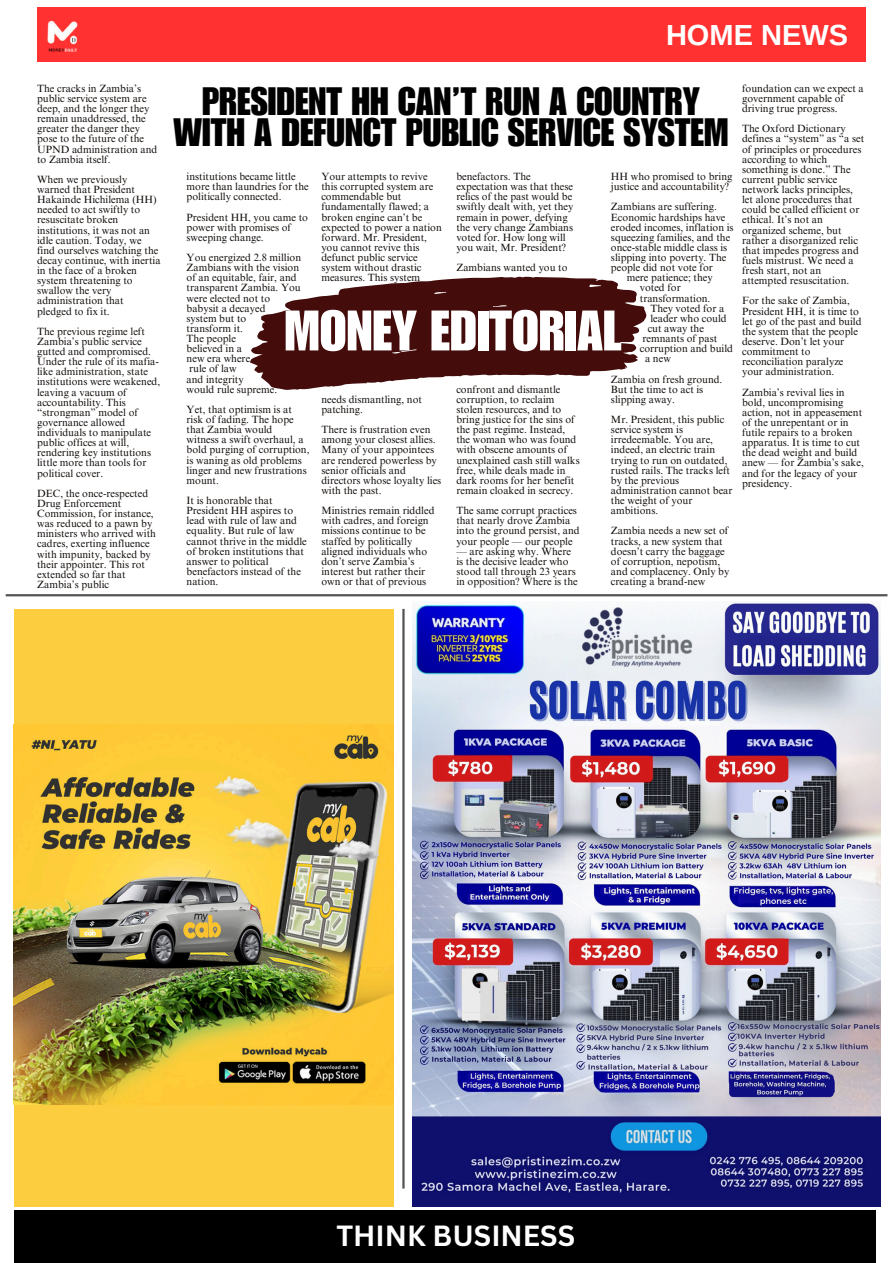
<style>
.page{position:relative;width:893px;height:1263px;background:#fff}
.page>*{position:absolute;margin:0;border:0;box-sizing:border-box;transform-origin:0 0}
.t1{font:55.8px "Impact LT Std";color:#fff}
.t2{font:38.55px/31.5px "Impact LT Std";color:#000;text-align:center}
.t3{font:700 29.03px "Arimo";color:#fff}
.t4{font:700 28.42px "Canva Sans";color:#fff}
.t5{font:10.5px/10.1px "Times NRMT Pro";color:#130e0b}
</style>
<div class="page">
<div style="left:14px;top:1211px;width:862px;height:52px;background:#000"></div>
<div style="left:37px;top:8px;width:828px;height:54px;background:#ff3131"></div>
<img style="left:47px;top:20px;width:31px;height:32px">
<svg style="left:250px;top:276px;width:396px;height:114px;fill:#440d0c"></svg>
<hr style="left:6px;top:594px;width:881px;height:2px;background:#545454">
<img style="left:413px;top:601px;width:467px;height:606px">
<hr style="left:402px;top:609px;width:2px;height:579px;background:#545454">
<div style="left:14px;top:609px;width:380px;height:597px;background:#fccd3e"></div>
<img style="left:14px;top:725px;width:380px;height:379px">
<p class="t3" style="left:666px;top:19px;width:184px">HOME NEWS</p>
<p class="t5" style="left:37px;top:84px;width:122px">The cracks in Zambia’s public service system are deep, and the longer they remain unaddressed, the greater the danger they pose to the future of the<br>UPND administration and to Zambia itself.</p>
<p class="t5" style="left:37px;top:176px;width:125px">When we previously warned that President<br>Hakainde Hichilema (HH) needed to act swiftly to resuscitate broken institutions, it was not an idle caution. Today, we find ourselves watching the decay continue, with inertia in the face of a broken system threatening to swallow the very administration that pledged to fix it.</p>
<p class="t5" style="left:37px;top:327px;width:125px">The previous regime left<br>Zambia’s public service gutted and compromised.<br>Under the rule of its mafia&shy;like administration, state institutions were weakened, leaving a vacuum of accountability. This “strongman” model of governance allowed individuals to manipulate public offices at will, rendering key institutions little more than tools for political cover.</p>
<p class="t5" style="left:37px;top:489px;width:120px">DEC, the once-respected<br>Drug Enforcement<br>Commission, for instance, was reduced to a pawn by ministers who arrived with cadres, exerting influence with impunity, backed by their appointer. This rot extended so far that<br>Zambia’s public</p>
<p class="t2" style="left:174px;top:91px;width:556px">PRESIDENT HH CAN’T RUN A COUNTRY<br>WITH A DEFUNCT PUBLIC SERVICE SYSTEM</p>
<p class="t5" style="left:187px;top:173px;width:124px">institutions became little more than laundries for the politically connected.</p>
<p class="t5" style="left:187px;top:213px;width:123px">President HH, you came to power with promises of sweeping change.</p>
<p class="t5" style="left:187px;top:254px;width:116px">You energized 2.8 million<br>Zambians with the vision of an equitable, fair, and transparent Zambia. You were elected not to</p>
<p class="t5" style="left:187px;top:304px;width:80px">babysit a decayed</p>
<p class="t5" style="left:187px;top:314px;width:61px">system but to</p>
<p class="t5" style="left:187px;top:325px;width:58px">transform it.</p>
<p class="t5" style="left:187px;top:335px;width:51px">The people</p>
<p class="t5" style="left:187px;top:345px;width:57px">believed in a</p>
<p class="t5" style="left:187px;top:355px;width:65px">new era where</p>
<p class="t5" style="left:189px;top:365px;width:49px">rule of law</p>
<p class="t5" style="left:187px;top:375px;width:59px">and integrity</p>
<p class="t5" style="left:187px;top:385px;width:92px">would rule supreme.</p>
<p class="t5" style="left:187px;top:406px;width:109px">Yet, that optimism is at risk of fading. The hope that Zambia would</p>
<p class="t5" style="left:187px;top:436px;width:124px">witness a swift overhaul, a bold purging of corruption, is waning as old problems linger and new frustrations mount.</p>
<p class="t5" style="left:187px;top:497px;width:122px">It is honorable that<br>President HH aspires to lead with rule of law and equality. But rule of law cannot thrive in the middle of broken institutions that answer to political benefactors instead of the nation.</p>
<p class="t5" style="left:321px;top:173px;width:122px">Your attempts to revive this corrupted system are commendable but fundamentally flawed; a broken engine can’t be expected to power a nation forward. Mr. President, you cannot revive this</p>
<p class="t5" style="left:321px;top:254px;width:102px">defunct public service system without drastic measures. This system</p>
<p class="t5" style="left:611px;top:173px;width:123px">HH who promised to bring justice and accountability?</p>
<p class="t5" style="left:611px;top:203px;width:124px">Zambians are suffering.<br>Economic hardships have eroded incomes, inflation is squeezing families, and the once-stable middle class is slipping into poverty. The people did not vote for</p>
<p class="t5" style="left:626px;top:274px;width:88px">mere patience; they</p>
<p class="t5" style="left:640px;top:284px;width:42px">voted for</p>
<p class="t5" style="left:640px;top:294px;width:72px">transformation.</p>
<p class="t5" style="left:650px;top:304px;width:76px">They voted for a</p>
<p class="t5" style="left:650px;top:314px;width:78px">leader who could</p>
<p class="t5" style="left:647px;top:325px;width:58px">cut away the</p>
<p class="t5" style="left:642px;top:335px;width:76px">remnants of past</p>
<p class="t5" style="left:640px;top:345px;width:95px">corruption and build</p>
<h1 class="t5" style="left:645px;top:355px;width:27px">a new</h1>
<p class="t5" style="left:611px;top:375px;width:113px">Zambia on fresh ground.<br>But the time to act is slipping away.</p>
<p class="t5" style="left:611px;top:416px;width:123px">Mr. President, this public service system is irredeemable. You are, indeed, an electric train trying to run on outdated, rusted rails. The tracks left by the previous administration cannot bear the weight of your ambitions.</p>
<p class="t5" style="left:611px;top:527px;width:120px">Zambia needs a new set of tracks, a new system that doesn’t carry the baggage of corruption, nepotism, and complacency. Only by creating a brand-new</p>
<p class="t5" style="left:456px;top:173px;width:118px">benefactors. The expectation was that these relics of the past would be swiftly dealt with, yet they remain in power, defying the very change Zambians voted for. How long will you wait, Mr. President?</p>
<p class="t5" style="left:456px;top:264px;width:113px">Zambians wanted you to</p>
<p class="t1" style="left:284px;top:311px;width:338px">MONEY EDITORIAL</p>
<p class="t5" style="left:456px;top:385px;width:106px">confront and dismantle corruption, to reclaim</p>
<p class="t5" style="left:456px;top:406px;width:125px">stolen resources, and to bring justice for the sins of the past regime. Instead, the woman who was found with obscene amounts of unexplained cash still walks free, while deals made in dark rooms for her benefit remain cloaked in secrecy.</p>
<p class="t5" style="left:456px;top:507px;width:125px">The same corrupt practices that nearly drove Zambia into the ground persist, and your people — our people</p>
<p class="t5" style="left:456px;top:547px;width:123px">— are asking why. Where is the decisive leader who stood tall through 23 years in opposition? Where is the</p>
<h2 class="t5" style="left:321px;top:395px;width:102px">needs dismantling, not patching.</h2>
<p class="t5" style="left:321px;top:426px;width:121px">There is frustration even among your closest allies.<br>Many of your appointees are rendered powerless by senior officials and directors whose loyalty lies with the past.</p>
<p class="t5" style="left:321px;top:507px;width:115px">Ministries remain riddled with cadres, and foreign missions continue to be staffed by politically aligned individuals who don’t serve Zambia’s interest but rather their own or that of previous</p>
<p class="t5" style="left:742px;top:84px;width:123px">foundation can we expect a government capable of driving true progress.</p>
<p class="t5" style="left:742px;top:125px;width:123px">The Oxford Dictionary defines a “system” as “a set of principles or procedures according to which something is done.” The current public service network lacks principles, let alone procedures that could be called efficient or ethical. It’s not an organized scheme, but rather a disorganized relic that impedes progress and fuels mistrust. We need a fresh start, not an attempted resuscitation.</p>
<p class="t5" style="left:742px;top:297px;width:121px">For the sake of Zambia,<br>President HH, it is time to let go of the past and build the system that the people deserve. Don’t let your commitment to reconciliation paralyze your administration.</p>
<h3 class="t5" style="left:742px;top:388px;width:123px">Zambia’s revival lies in bold, uncompromising action, not in appeasement of the unrepentant or in futile repairs to a broken apparatus. It is time to cut the dead weight and build anew — for Zambia’s sake, and for the legacy of your presidency.</h3>
<p class="t4" style="left:336px;top:1216px;width:240px">THINK BUSINESS</p>
</div>
